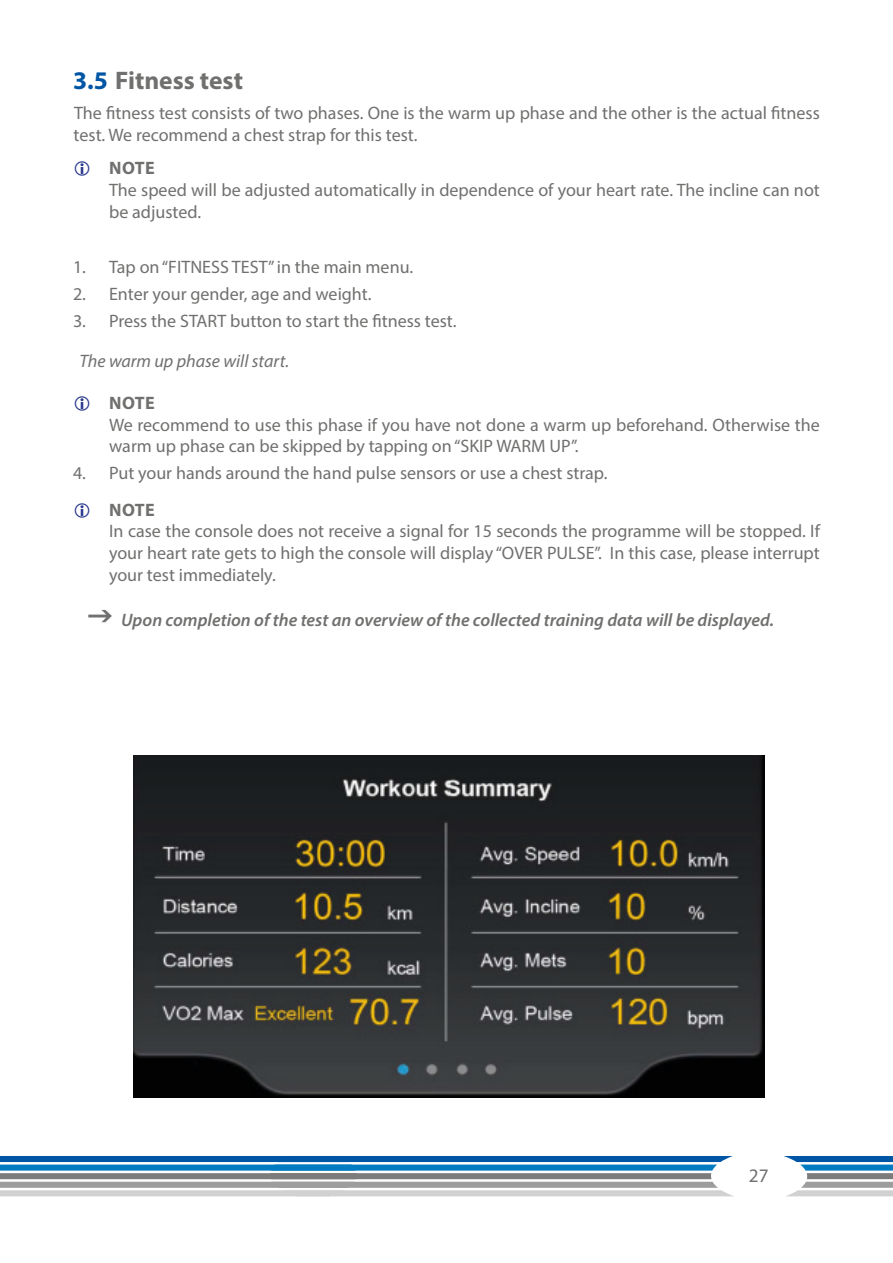
<style>
.page{position:relative;width:893px;height:1263px;background:#fff}
.page>*{position:absolute;margin:0;border:0;box-sizing:border-box;transform-origin:0 0}
.t1{font:700 25.5px "Myriad Pro";color:#70706f}
.t2{font:19.2px "Myriad Pro";color:#70706f}
.Text_Hinweise{font:18px/21.6px "Myriad Pro";color:#70706f}
.t3{font:italic 600 18px "Myriad Pro";color:#70706f}
.t4{font:italic 18px "Myriad Pro";color:#70706f}
.t5{font:700 18px "Myriad Pro";letter-spacing:.02em;color:#70706f}
.s1{color:#0056a4}
</style>
<div class="page">
<img style="left:133px;top:755px;width:631px;height:342px">
<svg style="left:784px;top:1156px;width:109px;height:40px"></svg>
<svg style="left:0;top:1156px;width:733px;height:40px"></svg>
<p class="t1" style="left:73px;top:64px;width:171px"><span class="s1">3.5</span> Fitness test</p>
<p class="Text_Hinweise" style="left:74px;top:102px;width:748px">The fitness test consists of two phases. One is the warm up phase and the other is the actual fitness test. We recommend a chest strap for this test.</p>
<p class="t5" style="left:109px;top:157px;width:47px">NOTE</p>
<p class="Text_Hinweise" style="left:109px;top:179px;width:712px">The speed will be adjusted automatically in dependence of your heart rate. The incline can not be adjusted.</p>
<p class="Text_Hinweise" style="left:73px;top:255px;width:342px">1. Tap on “FITNESS TEST” in the main menu.</p>
<p class="Text_Hinweise" style="left:73px;top:283px;width:300px">2. Enter your gender, age and weight.</p>
<p class="Text_Hinweise" style="left:73px;top:310px;width:385px">3. Press the START button to start the fitness test.</p>
<p class="t4" style="left:79px;top:349px;width:211px">The warm up phase will start.</p>
<p class="t5" style="left:109px;top:391px;width:47px">NOTE</p>
<p class="Text_Hinweise" style="left:109px;top:413px;width:712px">We recommend to use this phase if you have not done a warm up beforehand. Otherwise the warm up phase can be skipped by tapping on “SKIP WARM UP”.</p>
<p class="Text_Hinweise" style="left:73px;top:462px;width:536px">4. Put your hands around the hand pulse sensors or use a chest strap.</p>
<p class="t5" style="left:109px;top:498px;width:47px">NOTE</p>
<p class="Text_Hinweise" style="left:109px;top:520px;width:712px;text-align:justify">In case the console does not receive a signal for 15 seconds the programme will be stopped. If your heart rate gets to high the console will display “OVER PULSE”. In this case, please interrupt your test immediately.</p>
<p class="t3" style="left:85px;top:608px;width:690px">→ Upon completion of the test an overview of the collected training data will be displayed.</p>
<p class="t2" style="left:749px;top:1164px;width:21px">27</p>
</div>
